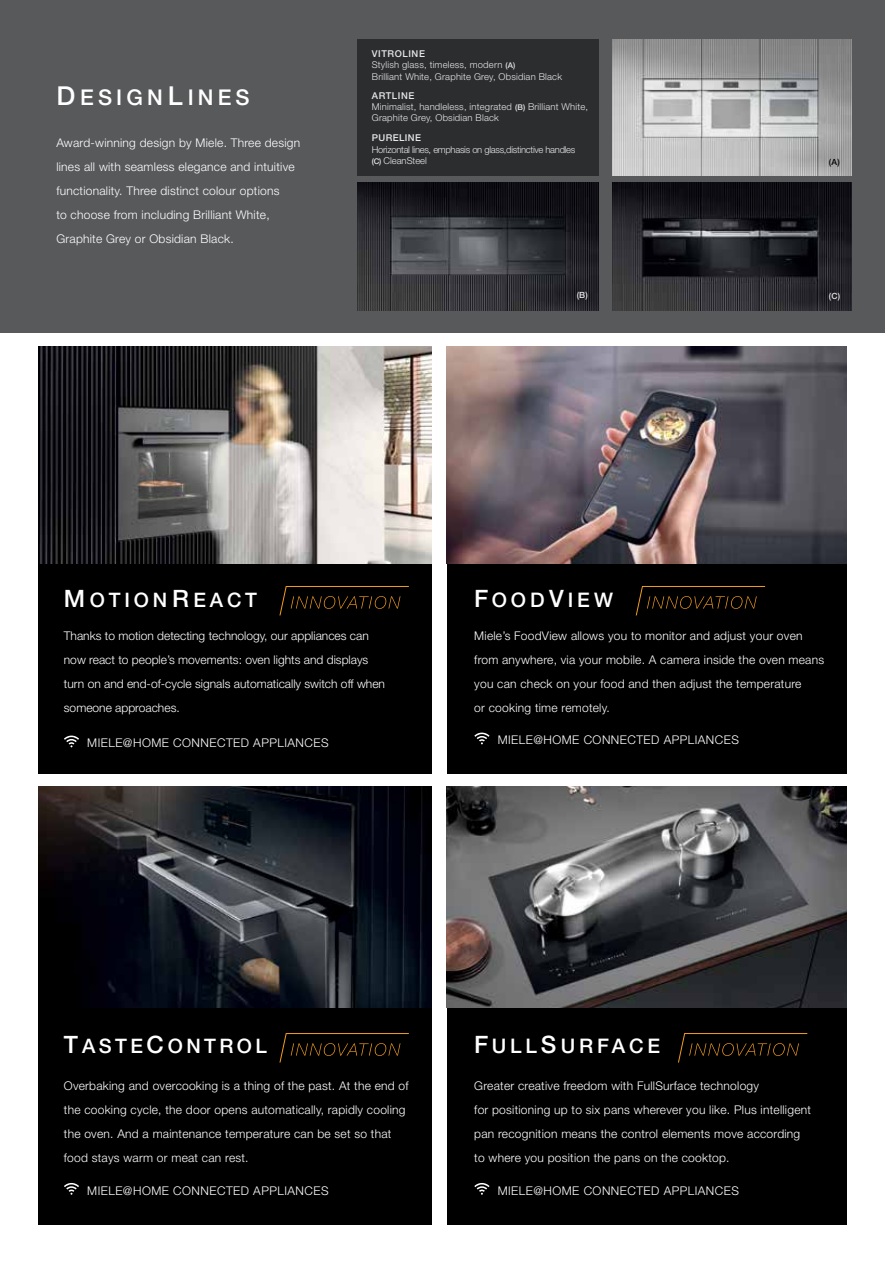
<style>
.page{position:relative;width:885px;height:1263px;background:#fff}
.page>*{position:absolute;margin:0;border:0;box-sizing:border-box;transform-origin:0 0}
.t1{font:500 21.75px "Helvetica Neue LT Std";letter-spacing:.19em;color:#fff}
.t2{font:500 20.1px "Helvetica Neue LT Std";letter-spacing:.19em;color:#fff}
.t3{font:500 19.95px "Helvetica Neue LT Std";letter-spacing:.17em;color:#fff}
.t4{font:500 19.95px "Helvetica Neue LT Std";letter-spacing:.19em;color:#fff}
.t5{font:300 12px/24px "Helvetica Neue LT Std";letter-spacing:.02em;color:#fff}
.t6{font:300 12px/24px "Helvetica Neue LT Std";color:#fff}
.t7{font:300 12px "Helvetica Neue LT Std";letter-spacing:.04em;color:#fff}
.t8{font:300 9.45px/11.2px "Helvetica Neue LT Std";letter-spacing:.02em;color:#e6e7e8}
.t9{font:300 9.45px/11.2px "Helvetica Neue LT Std";letter-spacing:-.03em;color:#e6e7e8}
.t10{font:500 9.45px "Helvetica Neue LT Std";letter-spacing:.04em;color:#e6e7e8}
.t11{font:500 8.55px "Helvetica Neue LT Std";color:#e6e7e8}
.t12{font:500 8.55px "Helvetica Neue LT Std";color:#000}
.s1{font-size:26.1px}
.s2{font-weight:500}
.s3{font-weight:500;font-size:7.8px}
.s4{font-size:24px}
</style>
<div class="page">
<div style="left:38px;top:347px;width:394px;height:427px;background:#000"></div>
<div style="left:446px;top:347px;width:400px;height:427px;background:#000"></div>
<div style="left:446px;top:787px;width:400px;height:438px;background:#000"></div>
<svg style="left:474px;top:1183px;width:15px;height:12px"></svg>
<div style="left:0;top:0;width:884px;height:332px;background:#58595b"></div>
<img style="left:612px;top:39px;width:239px;height:137px">
<img style="left:357px;top:182px;width:242px;height:128px">
<img style="left:612px;top:182px;width:239px;height:128px">
<div style="left:357px;top:39px;width:242px;height:136px;background:#2c2d2f"></div>
<div style="left:38px;top:787px;width:394px;height:438px;background:#000"></div>
<svg style="left:64px;top:1183px;width:15px;height:12px"></svg>
<svg style="left:64px;top:736px;width:15px;height:11px"></svg>
<svg style="left:279px;top:586px;width:130px;height:29px"></svg>
<svg style="left:279px;top:1033px;width:130px;height:29px"></svg>
<svg style="left:474px;top:733px;width:15px;height:11px"></svg>
<svg style="left:635px;top:586px;width:130px;height:29px"></svg>
<svg style="left:678px;top:1033px;width:129px;height:29px"></svg>
<img style="left:39px;top:347px;width:393px;height:216px">
<img style="left:446px;top:347px;width:400px;height:216px">
<img style="left:446px;top:787px;width:400px;height:221px">
<img style="left:38px;top:787px;width:394px;height:221px">
<h1 class="t1" style="left:56px;top:85px;width:195px"><span class="s1">D</span>ESIGN<span class="s1">L</span>INES</h1>
<p class="t5" style="left:56px;top:131px;width:245px">Award-winning design by Miele. Three design lines all with seamless elegance and intuitive functionality. Three distinct colour options<br>to choose from including Brilliant White, Graphite Grey or Obsidian Black.</p>
<p class="t8" style="left:372px;top:48px;width:192px"><span class="s2">VITROLINE<br></span>Stylish glass, timeless, modern <span class="s3">(A)<br></span>Brilliant White, Graphite Grey, Obsidian Black</p>
<p class="t8" style="left:372px;top:90px;width:218px"><span class="s2">ARTLINE<br></span>Minimalist, handleless, integrated <span class="s3">(B)</span> Brilliant White,<br>Graphite Grey, Obsidian Black</p>
<p class="t10" style="left:372px;top:132px;width:51px">PURELINE</p>
<p class="t9" style="left:372px;top:144px;width:205px">Horizontal lines, emphasis on glass,distinctive handles <span class="s3">(C)</span> CleanSteel</p>
<p class="t12" style="left:828px;top:156px;width:12px">(A)</p>
<p class="t11" style="left:576px;top:290px;width:13px">(B)</p>
<p class="t11" style="left:828px;top:291px;width:13px">(C)</p>
<h3 class="t4" style="left:64px;top:588px;width:195px"><span class="s4">M</span>OTION<span class="s4">R</span>EACT</h3>
<h2 class="t2" style="left:474px;top:588px;width:140px"><span class="s4">F</span>OOD<span class="s4">V</span>IEW</h2>
<p class="t5" style="left:474px;top:623px;width:351px">Miele’s FoodView allows you to monitor and adjust your oven from anywhere, via your mobile. A camera inside the oven means you can check on your food and then adjust the temperature<br>or cooking time remotely.</p>
<p class="t7" style="left:497px;top:733px;width:243px">MIELE@HOME CONNECTED APPLIANCES</p>
<p class="t6" style="left:64px;top:623px;width:322px">Thanks to motion detecting technology, our appliances can now react to people’s movements: oven lights and displays turn on and end-of-cycle signals automatically switch off when someone approaches.</p>
<p class="t7" style="left:87px;top:736px;width:243px">MIELE@HOME CONNECTED APPLIANCES</p>
<h3 class="t3" style="left:64px;top:1034px;width:205px"><span class="s4">T</span>ASTE<span class="s4">C</span>ONTROL</h3>
<p class="t5" style="left:64px;top:1074px;width:346px">Overbaking and overcooking is a thing of the past. At the end of the cooking cycle, the door opens automatically, rapidly cooling the oven. And a maintenance temperature can be set so that food stays warm or meat can rest.</p>
<p class="t7" style="left:87px;top:1183px;width:243px">MIELE@HOME CONNECTED APPLIANCES</p>
<h2 class="t2" style="left:474px;top:1034px;width:187px"><span class="s4">F</span>ULL<span class="s4">S</span>URFACE</h2>
<p class="t5" style="left:474px;top:1074px;width:338px">Greater creative freedom with FullSurface technology<br>for positioning up to six pans wherever you like. Plus intelligent pan recognition means the control elements move according to where you position the pans on the cooktop.</p>
<p class="t7" style="left:497px;top:1183px;width:243px">MIELE@HOME CONNECTED APPLIANCES</p>
</div>
